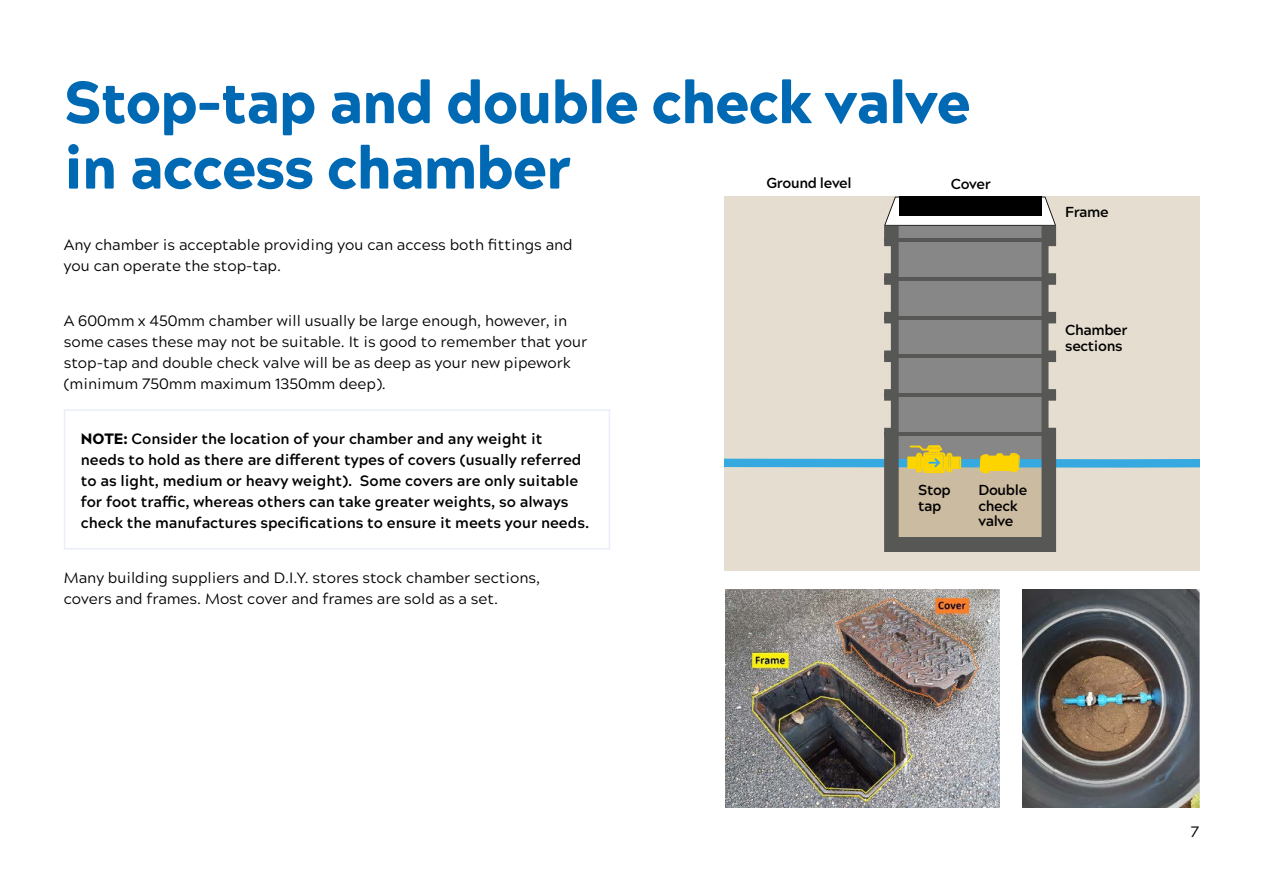
<style>
.page{position:relative;width:1263px;height:893px;background:#fff}
.page>*{position:absolute;margin:0;border:0;box-sizing:border-box;transform-origin:0 0}
.t1{font:900 59.4px/65.4px "Acherus Grotesque";letter-spacing:-.025em;color:#0069b4}
.t2{font:15px/21px "Acherus Grotesque";color:#000}
.t3{font:700 15px/21px "Acherus Grotesque";color:#000}
.t4{font:700 14.4px/15.6px "Acherus Grotesque";letter-spacing:-.025em;color:#000}
.s1{font-weight:900}
</style>
<div class="page">
<div style="left:724px;top:197px;width:475px;height:373px;background:#e5ddcf"></div>
<svg style="left:724px;top:197px;width:475px;height:355px"></svg>
<svg style="left:64px;top:409px;width:546px;height:141px"></svg>
<img style="left:725px;top:589px;width:274px;height:219px">
<img style="left:1022px;top:589px;width:177px;height:219px">
<h1 class="t1" style="left:64px;top:66px;width:909px">Stop-tap and double check valve in access chamber</h1>
<p class="t4" style="left:766px;top:175px;width:87px">Ground level</p>
<p class="t4" style="left:951px;top:175px;width:42px">Cover</p>
<p class="t2" style="left:64px;top:233px;width:510px">Any chamber is acceptable providing you can access both fittings and you can operate the stop-tap.</p>
<p class="t2" style="left:64px;top:309px;width:525px">A 600mm x 450mm chamber will usually be large enough, however, in some cases these may not be suitable. It is good to remember that your stop-tap and double check valve will be as deep as your new pipework (minimum 750mm maximum 1350mm deep).</p>
<p class="t3" style="left:81px;top:427px;width:510px"><span class="s1">NOTE:</span> Consider the location of your chamber and any weight it needs to hold as there are different types of covers (usually referred to as light, medium or heavy weight). Some covers are only suitable for foot traffic, whereas others can take greater weights, so always check the manufactures specifications to ensure it meets your needs.</p>
<p class="t2" style="left:64px;top:566px;width:478px">Many building suppliers and D.I.Y. stores stock chamber sections, covers and frames. Most cover and frames are sold as a set.</p>
<p class="t4" style="left:918px;top:482px;width:34px">Stop tap</p>
<p class="t4" style="left:978px;top:481px;width:50px">Double check valve</p>
<p class="t4" style="left:1065px;top:204px;width:45px">Frame</p>
<p class="t4" style="left:1065px;top:321px;width:64px">Chamber sections</p>
<p class="t2" style="left:1191px;top:820px;width:10px">7</p>
</div>
